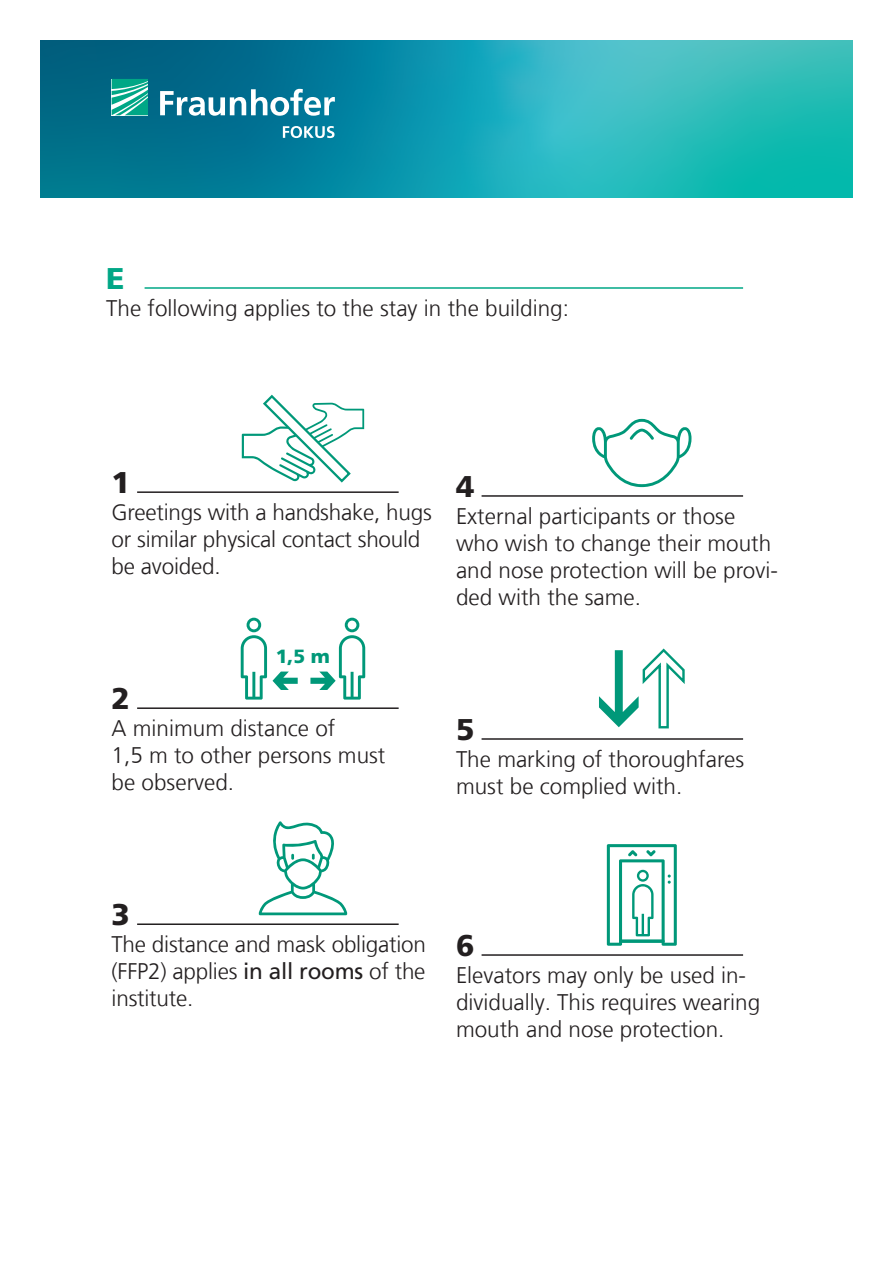
<style>
.page{position:relative;width:893px;height:1263px;background:#fff}
.page>*{position:absolute;margin:0;border:0;box-sizing:border-box;transform-origin:0 0}
.t1{font:900 30px "Frutiger LT Com";color:#231f20}
.t2{font:900 30px "Frutiger LT Com";color:#00a786}
.t3{font:300 22.5px/27px "Frutiger LT Com";color:#231f20}
.t4{font:900 19.2px "Frutiger LT Com";color:#009879}
.s1{font-weight:400}
</style>
<div class="page">
<svg style="left:41px;top:41px;width:811px;height:156px;background:#169baa"></svg>
<svg style="left:112px;top:79px;width:36px;height:36px"></svg>
<svg style="left:160px;top:89px;width:175px;height:27px"></svg>
<svg style="left:283px;top:126px;width:51px;height:12px"></svg>
<hr style="left:137px;top:491px;width:262px;height:2px;background:#231f20">
<hr style="left:137px;top:707px;width:262px;height:2px;background:#231f20">
<hr style="left:137px;top:923px;width:262px;height:2px;background:#231f20">
<hr style="left:482px;top:495px;width:261px;height:2px;background:#231f20">
<hr style="left:482px;top:738px;width:261px;height:2px;background:#231f20">
<hr style="left:482px;top:954px;width:261px;height:2px;background:#231f20">
<svg style="left:607px;top:844px;width:70px;height:102px"></svg>
<svg style="left:599px;top:648px;width:86px;height:81px"></svg>
<svg style="left:592px;top:419px;width:99px;height:68px"></svg>
<svg style="left:242px;top:394px;width:122px;height:89px"></svg>
<svg style="left:273px;top:671px;width:25px;height:19px"></svg>
<svg style="left:241px;top:618px;width:26px;height:82px"></svg>
<svg style="left:310px;top:618px;width:55px;height:82px"></svg>
<svg style="left:259px;top:821px;width:88px;height:94px"></svg>
<hr style="left:145px;top:287px;width:598px;height:2px;background:#00a786">
<h1 class="t2" style="left:106px;top:260px;width:20px">E</h1>
<p class="t3" style="left:106px;top:295px;width:464px">The following applies to the stay in the building:</p>
<h1 class="t1" style="left:112px;top:464px;width:20px">1</h1>
<p class="t3" style="left:112px;top:499px;width:322px">Greetings with a handshake, hugs or similar physical contact should be avoided.</p>
<p class="t4" style="left:276px;top:644px;width:56px">1,5 m</p>
<h1 class="t1" style="left:112px;top:680px;width:20px">2</h1>
<p class="t3" style="left:112px;top:715px;width:275px">A minimum distance of<br>1,5 m to other persons must be observed.</p>
<h1 class="t1" style="left:456px;top:468px;width:20px">4</h1>
<p class="t3" style="left:456px;top:503px;width:323px">External participants or those who wish to change their mouth and nose protection will be provi&shy;ded with the same.</p>
<h1 class="t1" style="left:456px;top:711px;width:20px">5</h1>
<p class="t3" style="left:456px;top:746px;width:289px">The marking of thoroughfares must be complied with.</p>
<h1 class="t1" style="left:112px;top:896px;width:20px">3</h1>
<p class="t3" style="left:112px;top:931px;width:316px;text-align:justify">The distance and mask obligation (FFP2) applies <span class="s1">in all rooms</span> of the institute.</p>
<h1 class="t1" style="left:456px;top:927px;width:20px">6</h1>
<p class="t3" style="left:456px;top:962px;width:306px">Elevators may only be used in&shy;dividually. This requires wearing mouth and nose protection.</p>
</div>
